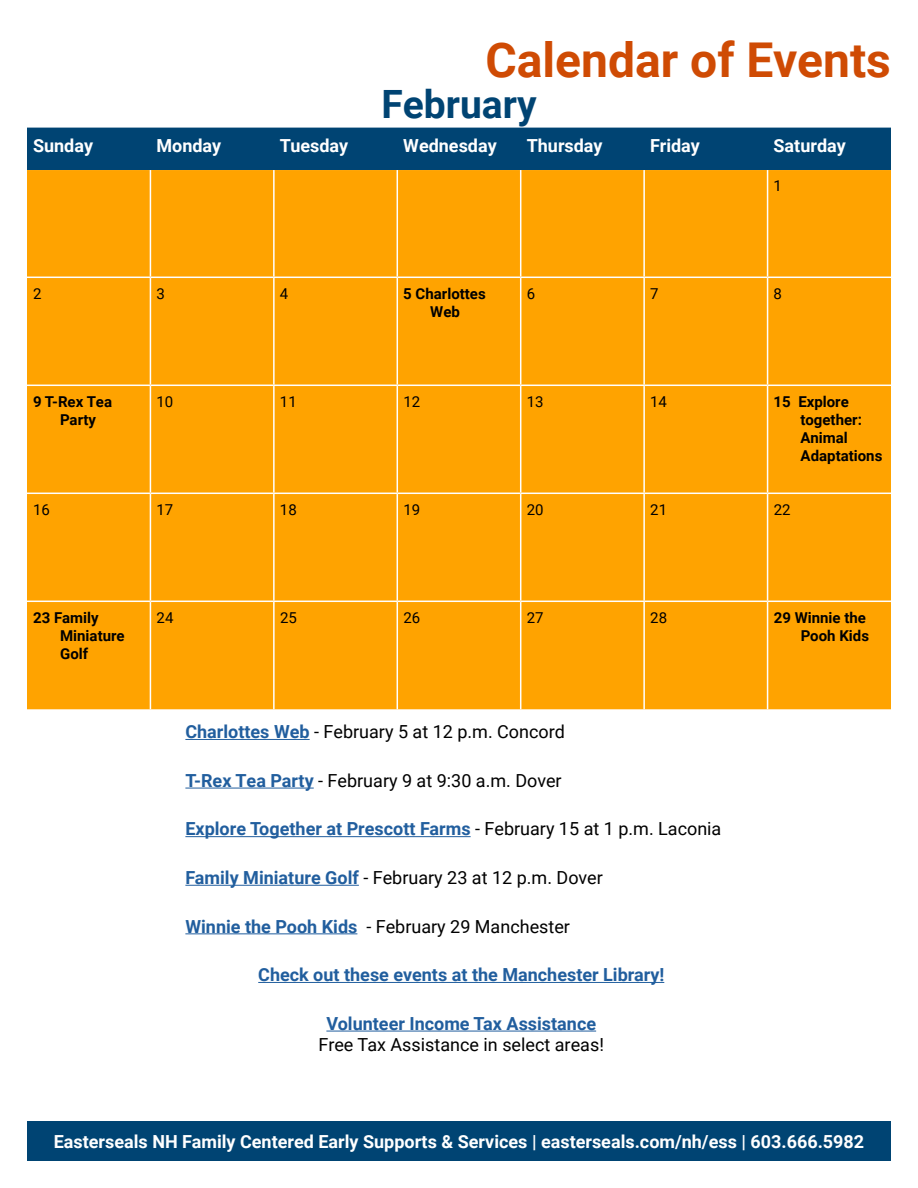
<style>
.page{position:relative;width:918px;height:1188px;background:#fff}
.page>*{position:absolute;margin:0;border:0;box-sizing:border-box;transform-origin:0 0}
.t1{font:700 48px "Roboto";color:#cf4b04}
.t2{font:700 39px "Roboto";color:#004473}
.t3{font:18px "Roboto";color:#000}
.t4{font:700 18px "Roboto";color:#fff}
.t5{font:700 18px "Roboto";color:#215e9e}
.t6{font:700 15px/18px "Roboto";color:#000}
.t7{font:15px "Roboto";color:#000}
.s1{font-weight:700;color:#215e9e}
.s2{font-weight:400;color:#000}
</style>
<div class="page">
<div style="left:27px;top:1121px;width:864px;height:40px;background:#004473"></div>
<div style="left:27px;top:128px;width:864px;height:42px;background:#004473"></div>
<div style="left:27px;top:170px;width:864px;height:539px;background:#ffa300"></div>
<hr style="left:150px;top:170px;width:1px;height:107px;background:#fff">
<hr style="left:273px;top:170px;width:2px;height:107px;background:#fff">
<hr style="left:397px;top:170px;width:1px;height:107px;background:#fff">
<hr style="left:520px;top:170px;width:1px;height:107px;background:#fff">
<hr style="left:643px;top:170px;width:2px;height:107px;background:#fff">
<hr style="left:767px;top:170px;width:1px;height:107px;background:#fff">
<hr style="left:27px;top:277px;width:123px;height:1px;background:#fff">
<hr style="left:150px;top:277px;width:124px;height:1px;background:#fff">
<hr style="left:150px;top:278px;width:1px;height:107px;background:#fff">
<hr style="left:274px;top:277px;width:123px;height:1px;background:#fff">
<hr style="left:273px;top:278px;width:2px;height:107px;background:#fff">
<hr style="left:397px;top:277px;width:124px;height:1px;background:#fff">
<hr style="left:397px;top:278px;width:1px;height:107px;background:#fff">
<hr style="left:521px;top:277px;width:123px;height:1px;background:#fff">
<hr style="left:520px;top:278px;width:1px;height:107px;background:#fff">
<hr style="left:644px;top:277px;width:124px;height:1px;background:#fff">
<hr style="left:643px;top:278px;width:2px;height:107px;background:#fff">
<hr style="left:768px;top:277px;width:123px;height:1px;background:#fff">
<hr style="left:767px;top:278px;width:1px;height:107px;background:#fff">
<hr style="left:27px;top:385px;width:123px;height:1px;background:#fff">
<hr style="left:150px;top:385px;width:124px;height:1px;background:#fff">
<hr style="left:150px;top:386px;width:1px;height:107px;background:#fff">
<hr style="left:274px;top:385px;width:123px;height:1px;background:#fff">
<hr style="left:273px;top:386px;width:2px;height:107px;background:#fff">
<hr style="left:397px;top:385px;width:124px;height:1px;background:#fff">
<hr style="left:397px;top:386px;width:1px;height:107px;background:#fff">
<hr style="left:521px;top:385px;width:123px;height:1px;background:#fff">
<hr style="left:520px;top:386px;width:1px;height:107px;background:#fff">
<hr style="left:644px;top:385px;width:124px;height:1px;background:#fff">
<hr style="left:643px;top:386px;width:2px;height:107px;background:#fff">
<hr style="left:768px;top:385px;width:123px;height:1px;background:#fff">
<hr style="left:767px;top:386px;width:1px;height:107px;background:#fff">
<hr style="left:27px;top:493px;width:123px;height:1px;background:#fff">
<hr style="left:150px;top:493px;width:124px;height:1px;background:#fff">
<hr style="left:150px;top:494px;width:1px;height:107px;background:#fff">
<hr style="left:274px;top:493px;width:123px;height:1px;background:#fff">
<hr style="left:273px;top:494px;width:2px;height:107px;background:#fff">
<hr style="left:397px;top:493px;width:124px;height:1px;background:#fff">
<hr style="left:397px;top:494px;width:1px;height:107px;background:#fff">
<hr style="left:521px;top:493px;width:123px;height:1px;background:#fff">
<hr style="left:520px;top:494px;width:1px;height:107px;background:#fff">
<hr style="left:644px;top:493px;width:124px;height:1px;background:#fff">
<hr style="left:643px;top:494px;width:2px;height:107px;background:#fff">
<hr style="left:768px;top:493px;width:123px;height:1px;background:#fff">
<hr style="left:767px;top:494px;width:1px;height:107px;background:#fff">
<hr style="left:27px;top:601px;width:123px;height:1px;background:#fff">
<hr style="left:150px;top:601px;width:124px;height:1px;background:#fff">
<hr style="left:150px;top:602px;width:1px;height:107px;background:#fff">
<hr style="left:274px;top:601px;width:123px;height:1px;background:#fff">
<hr style="left:273px;top:602px;width:2px;height:107px;background:#fff">
<hr style="left:397px;top:601px;width:124px;height:1px;background:#fff">
<hr style="left:397px;top:602px;width:1px;height:107px;background:#fff">
<hr style="left:521px;top:601px;width:123px;height:1px;background:#fff">
<hr style="left:520px;top:602px;width:1px;height:107px;background:#fff">
<hr style="left:644px;top:601px;width:124px;height:1px;background:#fff">
<hr style="left:643px;top:602px;width:2px;height:107px;background:#fff">
<hr style="left:768px;top:601px;width:123px;height:1px;background:#fff">
<hr style="left:767px;top:602px;width:1px;height:107px;background:#fff">
<hr style="left:185px;top:739px;width:125px;height:1px;background:#215e9e">
<hr style="left:185px;top:788px;width:129px;height:1px;background:#215e9e">
<hr style="left:185px;top:836px;width:286px;height:1px;background:#215e9e">
<hr style="left:185px;top:885px;width:174px;height:1px;background:#215e9e">
<hr style="left:185px;top:933px;width:172px;height:1px;background:#215e9e">
<hr style="left:258px;top:982px;width:406px;height:1px;background:#215e9e">
<hr style="left:326px;top:1031px;width:270px;height:1px;background:#215e9e">
<h1 class="t1" style="left:485px;top:27px;width:407px">Calendar of Events</h1>
<h2 class="t2" style="left:381px;top:77px;width:157px">February</h2>
<p class="t4" style="left:33px;top:133px;width:62px">Sunday</p>
<p class="t4" style="left:156px;top:133px;width:66px">Monday</p>
<p class="t4" style="left:280px;top:133px;width:70px">Tuesday</p>
<p class="t4" style="left:403px;top:133px;width:95px">Wednesday</p>
<p class="t4" style="left:527px;top:133px;width:77px">Thursday</p>
<p class="t4" style="left:650px;top:133px;width:51px">Friday</p>
<p class="t4" style="left:774px;top:133px;width:74px">Saturday</p>
<p class="t7" style="left:774px;top:175px;width:10px">1</p>
<p class="t7" style="left:33px;top:283px;width:10px">2</p>
<p class="t7" style="left:156px;top:283px;width:10px">3</p>
<p class="t7" style="left:280px;top:283px;width:10px">4</p>
<p class="t6" style="left:403px;top:284px;width:84px;text-align:center">5 Charlottes<br>Web</p>
<p class="t7" style="left:527px;top:283px;width:10px">6</p>
<p class="t7" style="left:650px;top:283px;width:10px">7</p>
<p class="t7" style="left:774px;top:283px;width:10px">8</p>
<p class="t6" style="left:60px;top:392px;width:54px;text-indent:-27px">9 T-Rex Tea<br>Party</p>
<p class="t7" style="left:156px;top:391px;width:18px">10</p>
<p class="t7" style="left:280px;top:391px;width:18px">11</p>
<p class="t7" style="left:403px;top:391px;width:18px">12</p>
<p class="t7" style="left:527px;top:391px;width:18px">13</p>
<p class="t7" style="left:650px;top:391px;width:18px">14</p>
<p class="t6" style="left:801px;top:392px;width:83px;text-indent:-27px">15 Explore together:<br>Animal<br>Adaptations</p>
<p class="t7" style="left:33px;top:499px;width:18px">16</p>
<p class="t7" style="left:157px;top:499px;width:18px">17</p>
<p class="t7" style="left:280px;top:499px;width:18px">18</p>
<p class="t7" style="left:403px;top:499px;width:18px">19</p>
<p class="t7" style="left:527px;top:499px;width:18px">20</p>
<p class="t7" style="left:650px;top:499px;width:18px">21</p>
<p class="t7" style="left:774px;top:499px;width:18px">22</p>
<p class="t6" style="left:60px;top:608px;width:66px;text-indent:-27px">23 Family<br>Miniature<br>Golf</p>
<p class="t7" style="left:157px;top:607px;width:18px">24</p>
<p class="t7" style="left:280px;top:607px;width:18px">25</p>
<p class="t7" style="left:403px;top:607px;width:18px">26</p>
<p class="t7" style="left:527px;top:607px;width:18px">27</p>
<p class="t7" style="left:650px;top:607px;width:18px">28</p>
<p class="t6" style="left:774px;top:608px;width:97px;text-align:right">29 Winnie the<br>Pooh Kids</p>
<p class="t3" style="left:185px;top:719px;width:381px"><span class="s1">Charlottes Web</span> - February 5 at 12 p.m. Concord</p>
<p class="t3" style="left:185px;top:768px;width:378px"><span class="s1">T-Rex Tea Party</span> - February 9 at 9:30 a.m. Dover</p>
<p class="t5" style="left:185px;top:816px;width:538px">Explore Together at Prescott Farms <span class="s2">- February 15 at 1 p.m. Laconia</span></p>
<p class="t3" style="left:185px;top:865px;width:419px"><span class="s1">Family Miniature Golf</span> - February 23 at 12 p.m. Dover</p>
<p class="t3" style="left:185px;top:914px;width:386px"><span class="s1">Winnie the Pooh Kids</span> - February 29 Manchester</p>
<p class="t5" style="left:258px;top:962px;width:408px">Check out these events at the Manchester Library!</p>
<p class="t5" style="left:326px;top:1011px;width:271px">Volunteer Income Tax Assistance</p>
<p class="t3" style="left:319px;top:1032px;width:287px">Free Tax Assistance in select areas!</p>
<p class="t4" style="left:54px;top:1128px;width:812px">Easterseals NH Family Centered Early Supports &amp; Services | easterseals.com/nh/ess | 603.666.5982</p>
</div>
